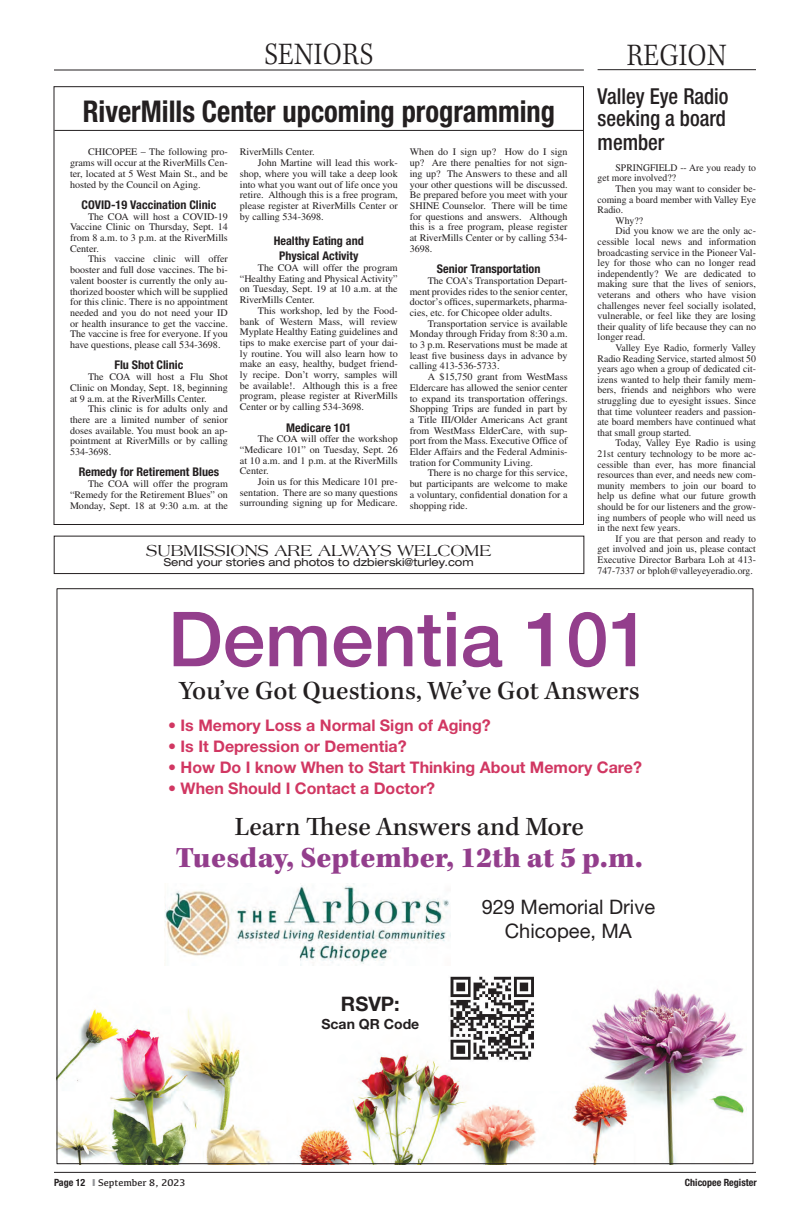
<style>
.page{position:relative;width:810px;height:1224px;background:#fff}
.page>*{position:absolute;margin:0;border:0;box-sizing:border-box;transform-origin:0 0}
.t1{font:500 76px "Helvetica Neue LT Std";color:#933e8c}
.t2{font:300 32px "Kepler Std";letter-spacing:.01em;color:#231f20;scale:.9 1}
.CRHelvBoldCond30{font:700 condensed 30px "Helvetica Neue LT Std";color:#231f20;scale:.95 1}
.t3{font:900 30px "Kepler Std";color:#933e8c}
.t4{font:500 27px "Kepler Std";color:#231f20}
.CRHelvMedHead22{font:500 condensed 22px/22px "Helvetica Neue LT Std";color:#231f20;scale:.95 1}
.t5{font:20px/24px "Helvetica Neue LT Std";color:#231f20;text-align:center}
.t6{font:700 20px "Helvetica Neue LT Std";color:#231f20}
.CRbyline1{font:17px "Americana Std";color:#231f20}
.t7{font:700 16px "Helvetica Neue LT Std";color:#d13762}
.t8{font:700 14px "Helvetica Neue LT Std";color:#231f20}
.CRbyline1-2{font:700 condensed 12px "Helvetica Neue LT Std";color:#231f20}
.CRbyline1-3{font:expanded 11px "Helvetica Neue LT Std";color:#231f20}
.CRBodyTxt_Times{font:10px/10.7px "Times LT Std";color:#231f20;text-align:justify}
.t9{font:10px "Kefa";color:#231f20}
.t10{font:700 condensed 10px "Helvetica Neue LT Std";color:#231f20}
.s1{font-family:"Helvetica Neue LT Std";font-weight:700;font-stretch:condensed}
.s2{color:#939598}
</style>
<div class="page">
<hr style="left:54px;top:1172px;width:702px;height:1px;background:#231f20">
<hr style="left:54px;top:70px;width:530px;height:1px;background:#231f20">
<img style="left:58px;top:988px;width:686px;height:174px">
<img style="left:446px;top:976px;width:91px;height:87px">
<img style="left:165px;top:883px;width:285px;height:83px">
<hr style="left:54px;top:130px;width:530px;height:1px;background:#231f20">
<hr style="left:598px;top:69px;width:158px;height:1px;background:#231f20">
<div style="left:54px;top:536px;width:530px;height:38px;border:1px solid #231f20"></div>
<p class="t2" style="left:265px;top:36px;width:122px">SENIORS</p>
<p class="CRHelvBoldCond30" style="left:83px;top:93px;width:499px">RiverMills Center upcoming programming</p>
<p class="CRBodyTxt_Times" style="left:70px;top:147px;width:159px;text-indent:18px">CHICOPEE – The following pro&shy;grams will occur at the RiverMills Cen&shy;ter, located at 5 West Main St., and be hosted by the Council on Aging.</p>
<p class="CRbyline1-2" style="left:82px;top:197px;width:136px">COVID-19 Vaccination Clinic</p>
<p class="CRBodyTxt_Times" style="left:70px;top:211px;width:159px;text-indent:18px">The COA will host a COVID-19<br>Vaccine Clinic on Thursday, Sept. 14 from 8 a.m. to 3 p.m. at the RiverMills Center.</p>
<p class="CRBodyTxt_Times" style="left:70px;top:254px;width:159px;text-indent:18px">This vaccine clinic will offer booster and full dose vaccines. The bi&shy;valent booster is currently the only au&shy;thorized booster which will be supplied for this clinic. There is no appointment needed and you do not need your ID or health insurance to get the vaccine.<br>The vaccine is free for everyone. If you have questions, please call 534-3698.</p>
<p class="CRbyline1-2" style="left:114px;top:358px;width:71px">Flu Shot Clinic</p>
<p class="CRBodyTxt_Times" style="left:70px;top:371px;width:159px;text-indent:18px">The COA will host a Flu Shot Clinic on Monday, Sept. 18, beginning at 9 a.m. at the RiverMills Center.</p>
<p class="CRBodyTxt_Times" style="left:70px;top:403px;width:159px;text-indent:18px">This clinic is for adults only and there are a limited number of senior doses available. You must book an ap&shy;pointment at RiverMills or by calling 534-3698.</p>
<p class="CRbyline1-2" style="left:79px;top:465px;width:142px">Remedy for Retirement Blues</p>
<p class="CRBodyTxt_Times" style="left:70px;top:478px;width:159px;text-indent:18px">The COA will offer the program “Remedy for the Retirement Blues” on Monday, Sept. 18 at 9:30 a.m. at the</p>
<p class="CRBodyTxt_Times" style="left:240px;top:147px;width:76px">RiverMills Center.</p>
<p class="CRBodyTxt_Times" style="left:240px;top:157px;width:159px;text-indent:18px">John Martine will lead this work&shy;shop, where you will take a deep look into what you want out of life once you retire. Although this is a free program, please register at RiverMills Center or by calling 534-3698.</p>
<p class="CRbyline1-2" style="left:274px;top:234px;width:92px">Healthy Eating and</p>
<p class="CRbyline1-2" style="left:279px;top:249px;width:81px">Physical Activity</p>
<p class="CRBodyTxt_Times" style="left:240px;top:262px;width:159px;text-indent:18px">The COA will offer the program “Healthy Eating and Physical Activity” on Tuesday, Sept. 19 at 10 a.m. at the RiverMills Center.</p>
<p class="CRBodyTxt_Times" style="left:240px;top:305px;width:159px;text-indent:18px">This workshop, led by the Food&shy;bank of Western Mass, will review Myplate Healthy Eating guidelines and tips to make exercise part of your dai&shy;ly routine. You will also learn how to make an easy, healthy, budget friend&shy;ly recipe. Don’t worry, samples will be available!. Although this is a free program, please register at RiverMills Center or by calling 534-3698.</p>
<p class="CRbyline1-2" style="left:286px;top:420px;width:66px">Medicare 101</p>
<p class="CRBodyTxt_Times" style="left:240px;top:433px;width:159px;text-indent:18px">The COA will offer the workshop “Medicare 101” on Tuesday, Sept. 26 at 10 a.m. and 1 p.m. at the RiverMills Center.</p>
<p class="CRBodyTxt_Times" style="left:240px;top:476px;width:159px;text-indent:18px">Join us for this Medicare 101 pre&shy;sentation. There are so many questions surrounding signing up for Medicare.</p>
<p class="CRBodyTxt_Times" style="left:410px;top:147px;width:159px">When do I sign up? How do I sign up? Are there penalties for not sign&shy;ing up? The Answers to these and all your other questions will be discussed.<br>Be prepared before you meet with your SHINE Counselor. There will be time for questions and answers. Although this is a free program, please register at RiverMills Center or by calling 534- 3698.</p>
<p class="CRbyline1-2" style="left:437px;top:262px;width:105px">Senior Transportation</p>
<p class="CRBodyTxt_Times" style="left:410px;top:275px;width:159px;text-indent:18px">The COA’s Transportation Depart&shy;ment provides rides to the senior center, doctor’s offices, supermarkets, pharma&shy;cies, etc. for Chicopee older adults.</p>
<p class="CRBodyTxt_Times" style="left:410px;top:318px;width:159px;text-indent:18px">Transportation service is available Monday through Friday from 8:30 a.m. to 3 p.m. Reservations must be made at least five business days in advance by calling 413-536-5733.</p>
<p class="CRBodyTxt_Times" style="left:410px;top:371px;width:159px;text-indent:18px">A $15,750 grant from WestMass Eldercare has allowed the senior center to expand its transportation offerings.<br>Shopping Trips are funded in part by a Title III/Older Americans Act grant from WestMass ElderCare, with sup&shy;port from the Mass. Executive Office of Elder Affairs and the Federal Adminis&shy;tration for Community Living.</p>
<p class="CRBodyTxt_Times" style="left:410px;top:468px;width:159px;text-indent:18px">There is no charge for this service, but participants are welcome to make a voluntary, confidential donation for a shopping ride.</p>
<p class="CRbyline1" style="left:146px;top:541px;width:347px">SUBMISSIONS ARE ALWAYS WELCOME</p>
<p class="CRbyline1-3" style="left:164px;top:555px;width:311px">Send your stories and photos to dzbierski@turley.com</p>
<p class="t2" style="left:627px;top:37px;width:112px">REGION</p>
<p class="CRHelvMedHead22" style="left:598px;top:84px;width:139px">Valley Eye Radio seeking a board</p>
<p class="CRHelvMedHead22" style="left:598px;top:130px;width:72px">member</p>
<p class="CRBodyTxt_Times" style="left:598px;top:162px;width:160px;text-indent:18px">SPRINGFIELD -- Are you ready to get more involved??</p>
<p class="CRBodyTxt_Times" style="left:598px;top:183px;width:160px;text-indent:18px">Then you may want to consider be&shy;coming a board member with Valley Eye Radio.</p>
<p class="CRBodyTxt_Times" style="left:616px;top:215px;width:29px">Why??</p>
<p class="CRBodyTxt_Times" style="left:598px;top:226px;width:160px;text-indent:18px">Did you know we are the only ac&shy;cessible local news and information broadcasting service in the Pioneer Val&shy;ley for those who can no longer read independently? We are dedicated to making sure that the lives of seniors, veterans and others who have vision challenges never feel socially isolated, vulnerable, or feel like they are losing their quality of life because they can no longer read.</p>
<p class="CRBodyTxt_Times" style="left:598px;top:342px;width:160px;text-indent:18px">Valley Eye Radio, formerly Valley Radio Reading Service, started almost 50 years ago when a group of dedicated cit&shy;izens wanted to help their family mem&shy;bers, friends and neighbors who were struggling due to eyesight issues. Since that time volunteer readers and passion&shy;ate board members have continued what that small group started.</p>
<p class="CRBodyTxt_Times" style="left:598px;top:438px;width:160px;text-indent:18px">Today, Valley Eye Radio is using 21st century technology to be more ac&shy;cessible than ever, has more financial resources than ever, and needs new com&shy;munity members to join our board to help us define what our future growth should be for our listeners and the grow&shy;ing numbers of people who will need us in the next few years.</p>
<p class="CRBodyTxt_Times" style="left:598px;top:533px;width:160px;text-indent:18px">If you are that person and ready to get involved and join us, please contact Executive Director Barbara Loh at 413- 747-7337 or bploh@valleyeyeradio.org.</p>
<p class="t1" style="left:168px;top:594px;width:484px">Dementia 101</p>
<p class="t4" style="left:179px;top:675px;width:462px">You’ve Got Questions, We’ve Got Answers</p>
<p class="t7" style="left:168px;top:715px;width:324px">• Is Memory Loss a Normal Sign of Aging?</p>
<p class="t7" style="left:168px;top:736px;width:240px">• Is It Depression or Dementia?</p>
<p class="t7" style="left:168px;top:757px;width:475px">• How Do I know When to Start Thinking About Memory Care?</p>
<p class="t7" style="left:168px;top:778px;width:269px">• When Should I Contact a Doctor?</p>
<p class="t4" style="left:235px;top:811px;width:351px">Learn These Answers and More</p>
<p class="t3" style="left:176px;top:840px;width:469px">Tuesday, September, 12th at 5 p.m.</p>
<p class="t6" style="left:341px;top:992px;width:60px">RSVP:</p>
<p class="t8" style="left:322px;top:1016px;width:99px">Scan QR Code</p>
<p class="t5" style="left:482px;top:894px;width:175px">929 Memorial Drive<br>Chicopee, MA</p>
<p class="t9" style="left:54px;top:1176px;width:133px"><span class="s1">Page 12</span> <span class="s2">❙</span> September 8, 2023</p>
<p class="t10" style="left:685px;top:1176px;width:73px">Chicopee Register</p>
</div>
